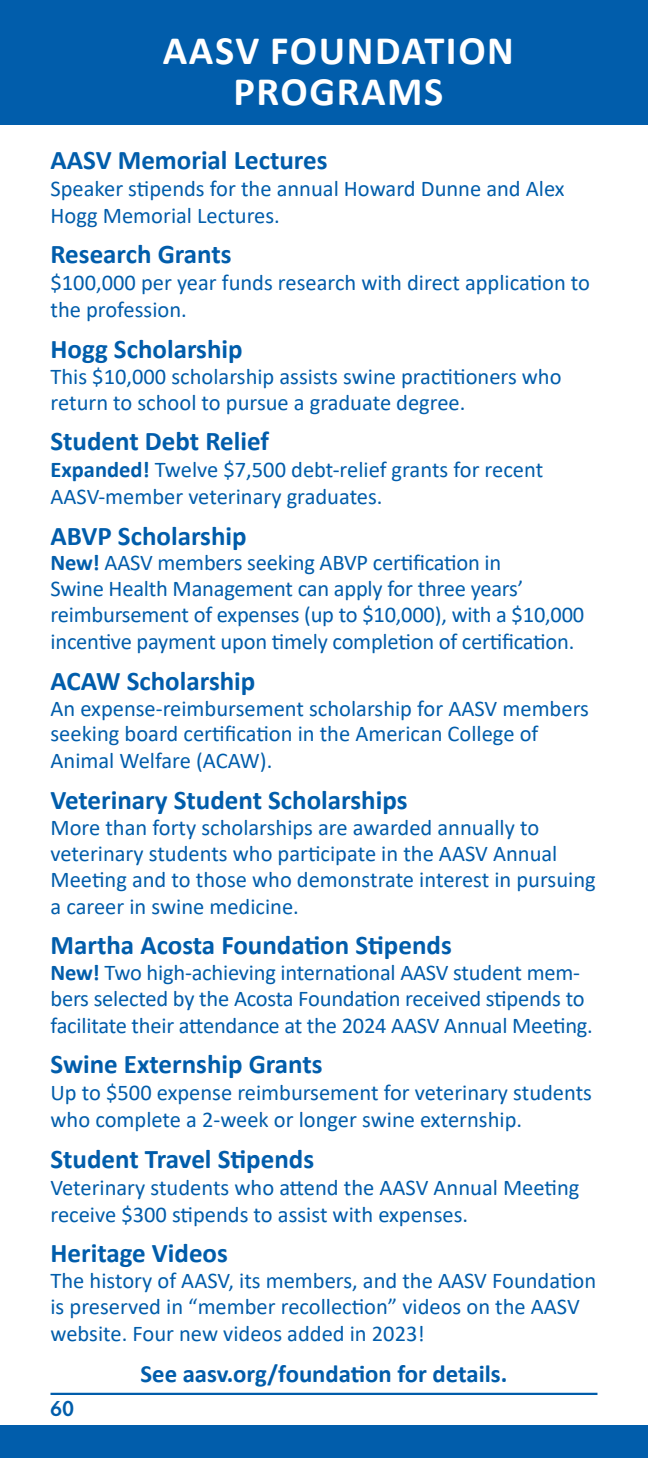
<style>
.page{position:relative;width:648px;height:1458px;background:#fff}
.page>*{position:absolute;margin:0;border:0;box-sizing:border-box;transform-origin:0 0}
.PageTitle{font:700 40.5px/40.5px "Calibri";letter-spacing:.04em;color:#fff;text-align:center}
.Normal-12{font:700 27px "Calibri";color:#015dab}
.Normal-12-2{font:700 24.75px "Calibri";color:#015dab}
.Normal-12-3{font:22.5px/26.3px "Calibri";color:#015dab}
.t1{font:600 22.5px "Hypatia Sans Pro";color:#015dab}
.s1{font-weight:700}
</style>
<div class="page">
<div style="left:0;top:0;width:648px;height:125px;background:#015dab"></div>
<div style="left:0;top:1425px;width:648px;height:33px;background:#015dab"></div>
<hr style="left:51px;top:1393px;width:546px;height:2px;background:#015dab">
<p class="PageTitle" style="left:163px;top:30px;width:353px">AASV FOUNDATION<br>PROGRAMS</p>
<p class="Normal-12" style="left:51px;top:141px;width:279px">AASV Memorial Lectures</p>
<p class="Normal-12-3" style="left:51px;top:174px;width:516px;line-height:27px">Speaker stipends for the annual Howard Dunne and Alex<br>Hogg Memorial Lectures.</p>
<p class="Normal-12" style="left:51px;top:235px;width:183px">Research Grants</p>
<p class="Normal-12-3" style="left:51px;top:269px;width:541px;line-height:27px">$100,000 per year funds research with direct application to the profession.</p>
<p class="Normal-12" style="left:51px;top:330px;width:194px">Hogg Scholarship</p>
<p class="Normal-12-3" style="left:51px;top:363px;width:513px">This $10,000 scholarship assists swine practitioners who return to school to pursue a graduate degree.</p>
<p class="Normal-12" style="left:51px;top:422px;width:220px">Student Debt Relief</p>
<p class="Normal-12-3" style="left:51px;top:455px;width:494px;line-height:27px"><span class="s1">Expanded!</span> Twelve $7,500 debt-relief grants for recent<br>AASV-member veterinary graduates.</p>
<p class="Normal-12" style="left:51px;top:516px;width:198px">ABVP Scholarship</p>
<p class="Normal-12-3" style="left:51px;top:549px;width:535px"><span class="s1">New!</span> AASV members seeking ABVP certification in<br>Swine Health Management can apply for three years’ reimbursement of expenses (up to $10,000), with a $10,000 incentive payment upon timely completion of certification.</p>
<p class="Normal-12" style="left:51px;top:662px;width:206px">ACAW Scholarship</p>
<p class="Normal-12-3" style="left:51px;top:694px;width:540px">An expense-reimbursement scholarship for AASV members seeking board certification in the American College of<br>Animal Welfare (ACAW).</p>
<p class="Normal-12" style="left:51px;top:781px;width:358px">Veterinary Student Scholarships</p>
<p class="Normal-12-3" style="left:51px;top:814px;width:547px">More than forty scholarships are awarded annually to veterinary students who participate in the AASV Annual Meeting and to those who demonstrate interest in pursuing a career in swine medicine.</p>
<p class="Normal-12" style="left:51px;top:926px;width:403px">Martha Acosta Foundation Stipends</p>
<p class="Normal-12-3" style="left:51px;top:959px;width:544px"><span class="s1">New!</span> Two high-achieving international AASV student mem&shy;bers selected by the Acosta Foundation received stipends to facilitate their attendance at the 2024 AASV Annual Meeting.</p>
<p class="Normal-12" style="left:51px;top:1045px;width:274px">Swine Externship Grants</p>
<p class="Normal-12-3" style="left:51px;top:1079px;width:543px;line-height:27px">Up to $500 expense reimbursement for veterinary students who complete a 2-week or longer swine externship.</p>
<p class="Normal-12" style="left:51px;top:1140px;width:265px">Student Travel Stipends</p>
<p class="Normal-12-3" style="left:51px;top:1173px;width:531px;line-height:27px">Veterinary students who attend the AASV Annual Meeting receive $300 stipends to assist with expenses.</p>
<p class="Normal-12" style="left:51px;top:1234px;width:179px">Heritage Videos</p>
<p class="Normal-12-3" style="left:51px;top:1267px;width:547px">The history of AASV, its members, and the AASV Foundation is preserved in “member recollection” videos on the AASV website. Four new videos added in 2023!</p>
<p class="Normal-12-2" style="left:141px;top:1356px;width:368px">See aasv.org/foundation for details.</p>
<p class="t1" style="left:50px;top:1393px;width:26px">60</p>
</div>
